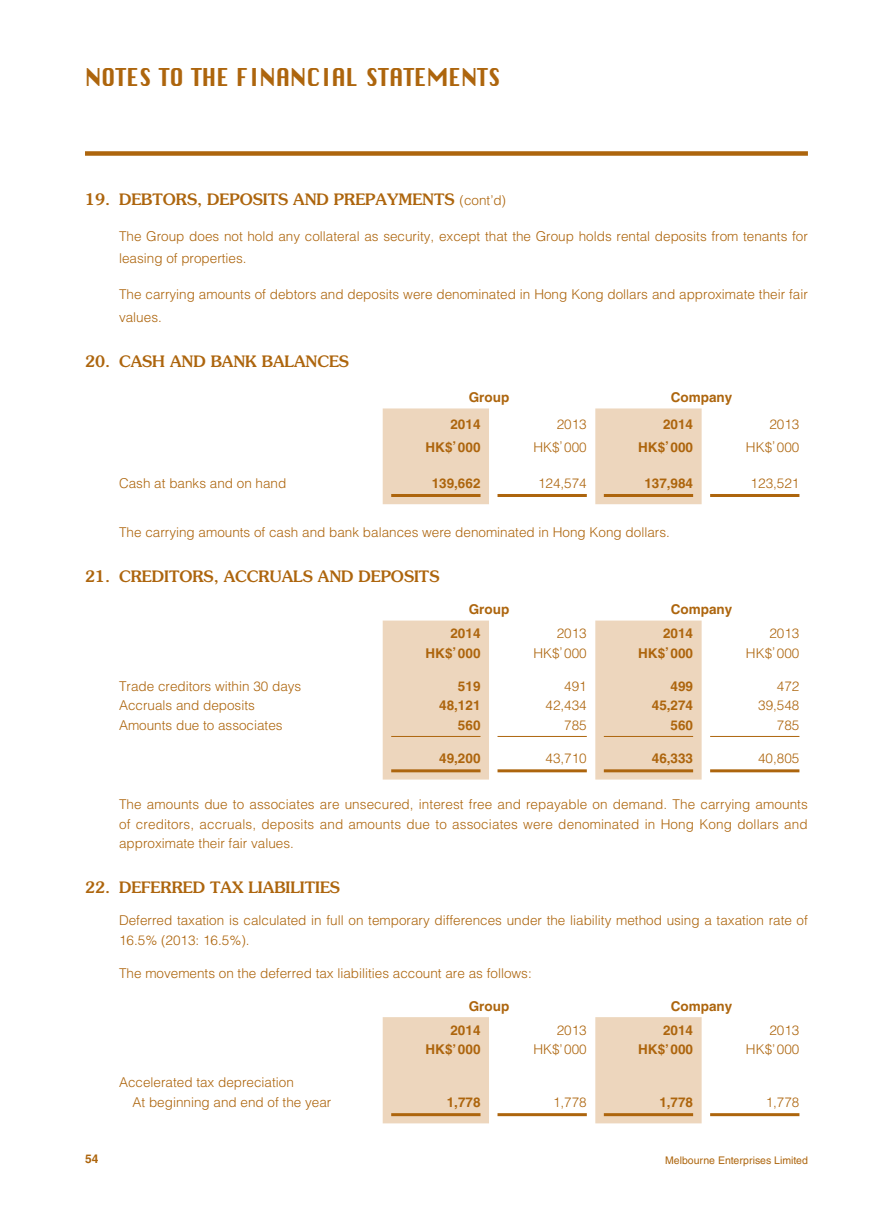
<style>
.page{position:relative;width:893px;height:1212px;background:#fff}
.page>*{position:absolute;margin:0;border:0;box-sizing:border-box;transform-origin:0 0}
.t1{font:24px "Chicago";color:#ad650d;scale:.9 1}
._3__標題{font:500 15.75px "Souvenir Std";color:#ad650d}
._1__內文{font:300 13.5px/19.5px "Helvetica LT Std";color:#ad650d}
._1__內文-2{font:700 13.5px "Helvetica LT Std";color:#ad650d}
.t2{font:700 12px "Helvetica LT Std";color:#ad650d}
.t3{font:10.5px "Helvetica LT Std";color:#ad650d}
.s1{font-family:"Helvetica LT Std";font-weight:300;font-size:13.5px}
</style>
<div class="page">
<div style="left:85px;top:151px;width:723px;height:5px;background:#ad650d"></div>
<svg style="left:383px;top:408px;width:319px;height:96px"></svg>
<hr style="left:391px;top:494px;width:89px;height:3px;background:#ad650d">
<hr style="left:497px;top:494px;width:90px;height:3px;background:#ad650d">
<hr style="left:604px;top:494px;width:89px;height:3px;background:#ad650d">
<hr style="left:710px;top:494px;width:89px;height:3px;background:#ad650d">
<svg style="left:383px;top:620px;width:319px;height:159px;fill:#edd6bd"></svg>
<hr style="left:391px;top:736px;width:89px;height:1px;background:#ad650d">
<hr style="left:497px;top:736px;width:90px;height:1px;background:#ad650d">
<hr style="left:604px;top:736px;width:89px;height:1px;background:#ad650d">
<hr style="left:710px;top:736px;width:89px;height:1px;background:#ad650d">
<hr style="left:391px;top:769px;width:89px;height:3px;background:#ad650d">
<hr style="left:497px;top:769px;width:90px;height:3px;background:#ad650d">
<hr style="left:604px;top:769px;width:89px;height:3px;background:#ad650d">
<hr style="left:710px;top:769px;width:89px;height:3px;background:#ad650d">
<svg style="left:383px;top:1017px;width:319px;height:106px"></svg>
<hr style="left:391px;top:1113px;width:89px;height:3px;background:#ad650d">
<hr style="left:497px;top:1113px;width:90px;height:3px;background:#ad650d">
<hr style="left:604px;top:1113px;width:89px;height:3px;background:#ad650d">
<hr style="left:710px;top:1113px;width:89px;height:3px;background:#ad650d">
<h1 class="t1" style="left:85px;top:59px;width:463px">NOTES TO THE FINANCIAL STATEMENTS</h1>
<p class="_3__標題" style="left:85px;top:190px;width:423px">19. DEBTORS, DEPOSITS AND PREPAYMENTS <span class="s1">(cont’d)</span></p>
<p class="_1__內文" style="left:119px;top:224px;width:690px;line-height:22.5px">The Group does not hold any collateral as security, except that the Group holds rental deposits from tenants for leasing of properties.</p>
<p class="_1__內文" style="left:119px;top:283px;width:690px;line-height:22.5px">The carrying amounts of debtors and deposits were denominated in Hong Kong dollars and approximate their fair values.</p>
<p class="_3__標題" style="left:85px;top:351px;width:265px">20. CASH AND BANK BALANCES</p>
<p class="_1__內文-2" style="left:469px;top:389px;width:42px">Group</p>
<p class="_1__內文-2" style="left:671px;top:389px;width:63px">Company</p>
<p class="_1__內文-2" style="left:450px;top:416px;width:32px">2014</p>
<p class="_1__內文" style="left:557px;top:415px;width:32px">2013</p>
<p class="_1__內文-2" style="left:663px;top:416px;width:32px">2014</p>
<p class="_1__內文" style="left:769px;top:415px;width:32px">2013</p>
<p class="_1__內文-2" style="left:426px;top:439px;width:56px">HK$’000</p>
<p class="_1__內文" style="left:533px;top:437px;width:55px">HK$’000</p>
<p class="_1__內文-2" style="left:638px;top:439px;width:56px">HK$’000</p>
<p class="_1__內文" style="left:746px;top:437px;width:55px">HK$’000</p>
<p class="_1__內文" style="left:119px;top:473px;width:169px">Cash at banks and on hand</p>
<p class="_1__內文-2" style="left:432px;top:475px;width:50px">139,662</p>
<p class="_1__內文" style="left:538px;top:473px;width:50px">124,574</p>
<p class="_1__內文-2" style="left:644px;top:475px;width:50px">137,984</p>
<p class="_1__內文" style="left:751px;top:473px;width:50px">123,521</p>
<p class="_1__內文" style="left:119px;top:522px;width:552px">The carrying amounts of cash and bank balances were denominated in Hong Kong dollars.</p>
<p class="_3__標題" style="left:85px;top:567px;width:356px">21. CREDITORS, ACCRUALS AND DEPOSITS</p>
<p class="_1__內文-2" style="left:469px;top:601px;width:42px">Group</p>
<p class="_1__內文-2" style="left:671px;top:601px;width:63px">Company</p>
<p class="_1__內文-2" style="left:450px;top:625px;width:32px">2014</p>
<p class="_1__內文" style="left:557px;top:624px;width:32px">2013</p>
<p class="_1__內文-2" style="left:663px;top:625px;width:32px">2014</p>
<p class="_1__內文" style="left:769px;top:624px;width:32px">2013</p>
<p class="_1__內文-2" style="left:426px;top:645px;width:56px">HK$’000</p>
<p class="_1__內文" style="left:533px;top:643px;width:55px">HK$’000</p>
<p class="_1__內文-2" style="left:638px;top:645px;width:56px">HK$’000</p>
<p class="_1__內文" style="left:746px;top:643px;width:55px">HK$’000</p>
<p class="_1__內文" style="left:119px;top:676px;width:184px">Trade creditors within 30 days</p>
<p class="_1__內文-2" style="left:458px;top:678px;width:24px">519</p>
<p class="_1__內文" style="left:564px;top:676px;width:24px">491</p>
<p class="_1__內文-2" style="left:671px;top:678px;width:24px">499</p>
<p class="_1__內文" style="left:777px;top:676px;width:24px">472</p>
<p class="_1__內文" style="left:119px;top:696px;width:137px">Accruals and deposits</p>
<p class="_1__內文-2" style="left:439px;top:697px;width:43px">48,121</p>
<p class="_1__內文" style="left:545px;top:696px;width:43px">42,434</p>
<p class="_1__內文-2" style="left:652px;top:697px;width:43px">45,274</p>
<p class="_1__內文" style="left:758px;top:696px;width:43px">39,548</p>
<p class="_1__內文" style="left:119px;top:715px;width:165px">Amounts due to associates</p>
<p class="_1__內文-2" style="left:458px;top:717px;width:24px">560</p>
<p class="_1__內文" style="left:564px;top:715px;width:24px">785</p>
<p class="_1__內文-2" style="left:671px;top:717px;width:24px">560</p>
<p class="_1__內文" style="left:777px;top:715px;width:24px">785</p>
<p class="_1__內文-2" style="left:439px;top:750px;width:43px">49,200</p>
<p class="_1__內文" style="left:545px;top:748px;width:43px">43,710</p>
<p class="_1__內文-2" style="left:652px;top:750px;width:43px">46,333</p>
<p class="_1__內文" style="left:758px;top:748px;width:43px">40,805</p>
<p class="_1__內文" style="left:119px;top:794px;width:690px;text-align:justify">The amounts due to associates are unsecured, interest free and repayable on demand. The carrying amounts of creditors, accruals, deposits and amounts due to associates were denominated in Hong Kong dollars and approximate their fair values.</p>
<p class="_3__標題" style="left:85px;top:878px;width:256px">22. DEFERRED TAX LIABILITIES</p>
<p class="_1__內文" style="left:119px;top:911px;width:690px">Deferred taxation is calculated in full on temporary differences under the liability method using a taxation rate of<br>16.5% (2013: 16.5%).</p>
<p class="_1__內文" style="left:119px;top:963px;width:414px">The movements on the deferred tax liabilities account are as follows:</p>
<p class="_1__內文-2" style="left:469px;top:998px;width:42px">Group</p>
<p class="_1__內文-2" style="left:671px;top:998px;width:63px">Company</p>
<p class="_1__內文-2" style="left:450px;top:1022px;width:32px">2014</p>
<p class="_1__內文" style="left:557px;top:1020px;width:32px">2013</p>
<p class="_1__內文-2" style="left:663px;top:1022px;width:32px">2014</p>
<p class="_1__內文" style="left:769px;top:1020px;width:32px">2013</p>
<p class="_1__內文-2" style="left:426px;top:1041px;width:56px">HK$’000</p>
<p class="_1__內文" style="left:533px;top:1040px;width:55px">HK$’000</p>
<p class="_1__內文-2" style="left:638px;top:1041px;width:56px">HK$’000</p>
<p class="_1__內文" style="left:746px;top:1040px;width:55px">HK$’000</p>
<p class="_1__內文" style="left:119px;top:1073px;width:176px">Accelerated tax depreciation</p>
<p class="_1__內文" style="left:133px;top:1092px;width:200px">At beginning and end of the year</p>
<p class="_1__內文-2" style="left:447px;top:1094px;width:35px">1,778</p>
<p class="_1__內文" style="left:553px;top:1092px;width:35px">1,778</p>
<p class="_1__內文-2" style="left:659px;top:1094px;width:35px">1,778</p>
<p class="_1__內文" style="left:766px;top:1092px;width:35px">1,778</p>
<p class="t2" style="left:85px;top:1152px;width:15px">54</p>
<p class="t3" style="left:665px;top:1154px;width:144px">Melbourne Enterprises Limited</p>
</div>
